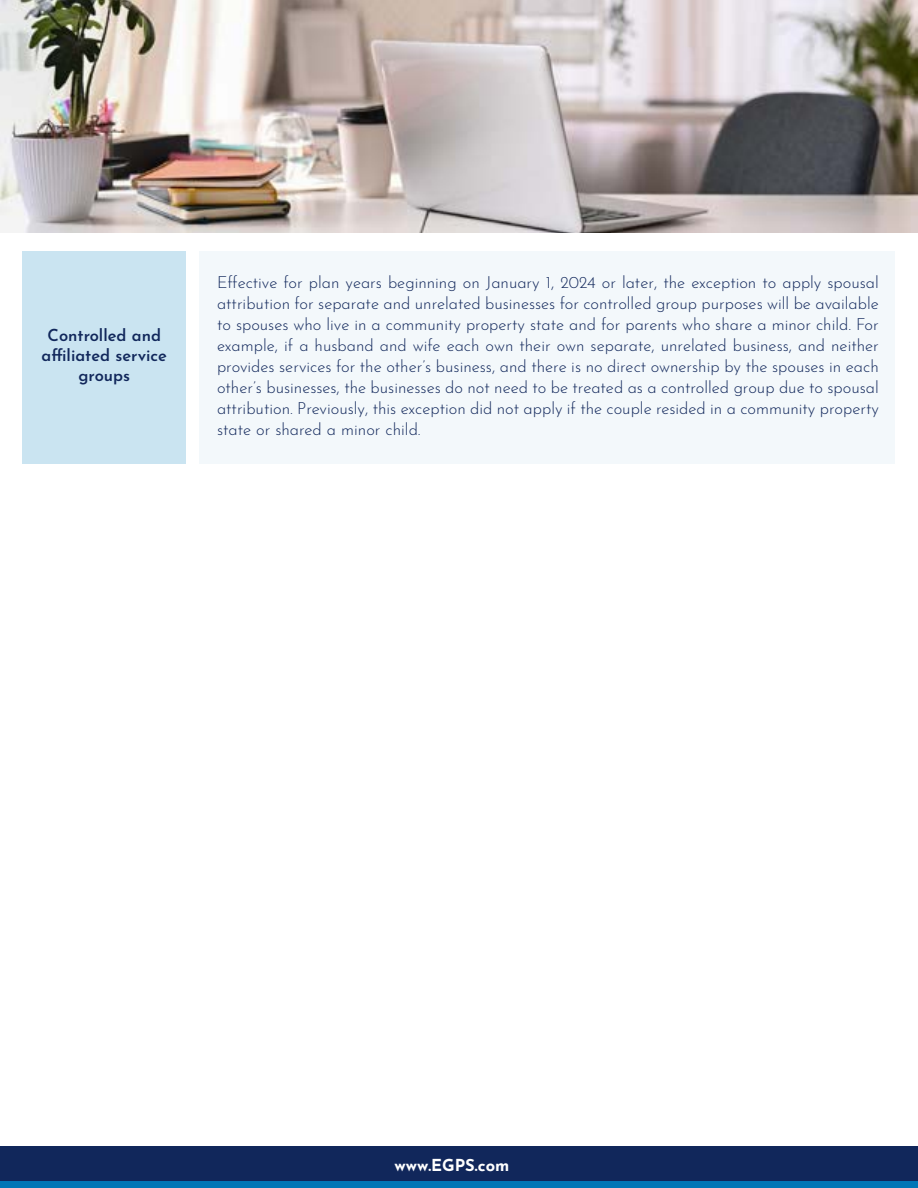
<style>
.page{position:relative;width:918px;height:1188px;background:#fff}
.page>*{position:absolute;margin:0;border:0;box-sizing:border-box;transform-origin:0 0}
.t1{font:300 16.5px/21px "Josefin Sans";color:#11275b;text-align:justify}
.t2{font:600 16.5px/19.8px "Josefin Sans";color:#11275b;text-align:center}
.t3{font:700 16.5px "Josefin Sans";color:#fff}
</style>
<div class="page">
<img style="left:0;top:1px;width:918px;height:231px">
<div style="left:0;top:1146px;width:918px;height:42px;background:#11275b"></div>
<div style="left:0;top:1182px;width:918px;height:6px;background:#0076b6"></div>
<div style="left:200px;top:251px;width:695px;height:213px;background:#f3f8fb"></div>
<div style="left:23px;top:251px;width:163px;height:213px;background:#cae4f1"></div>
<p class="t2" style="left:42px;top:324px;width:127px">Controlled and affiliated service groups</p>
<p class="t1" style="left:217px;top:270px;width:663px">Effective for plan years beginning on January 1, 2024 or later, the exception to apply spousal attribution for separate and unrelated businesses for controlled group purposes will be available to spouses who live in a community property state and for parents who share a minor child. For example, if a husband and wife each own their own separate, unrelated business, and neither provides services for the other’s business, and there is no direct ownership by the spouses in each other’s businesses, the businesses do not need to be treated as a controlled group due to spousal attribution. Previously, this exception did not apply if the couple resided in a community property state or shared a minor child.</p>
<p class="t3" style="left:395px;top:1150px;width:116px">www.EGPS.com</p>
</div>
